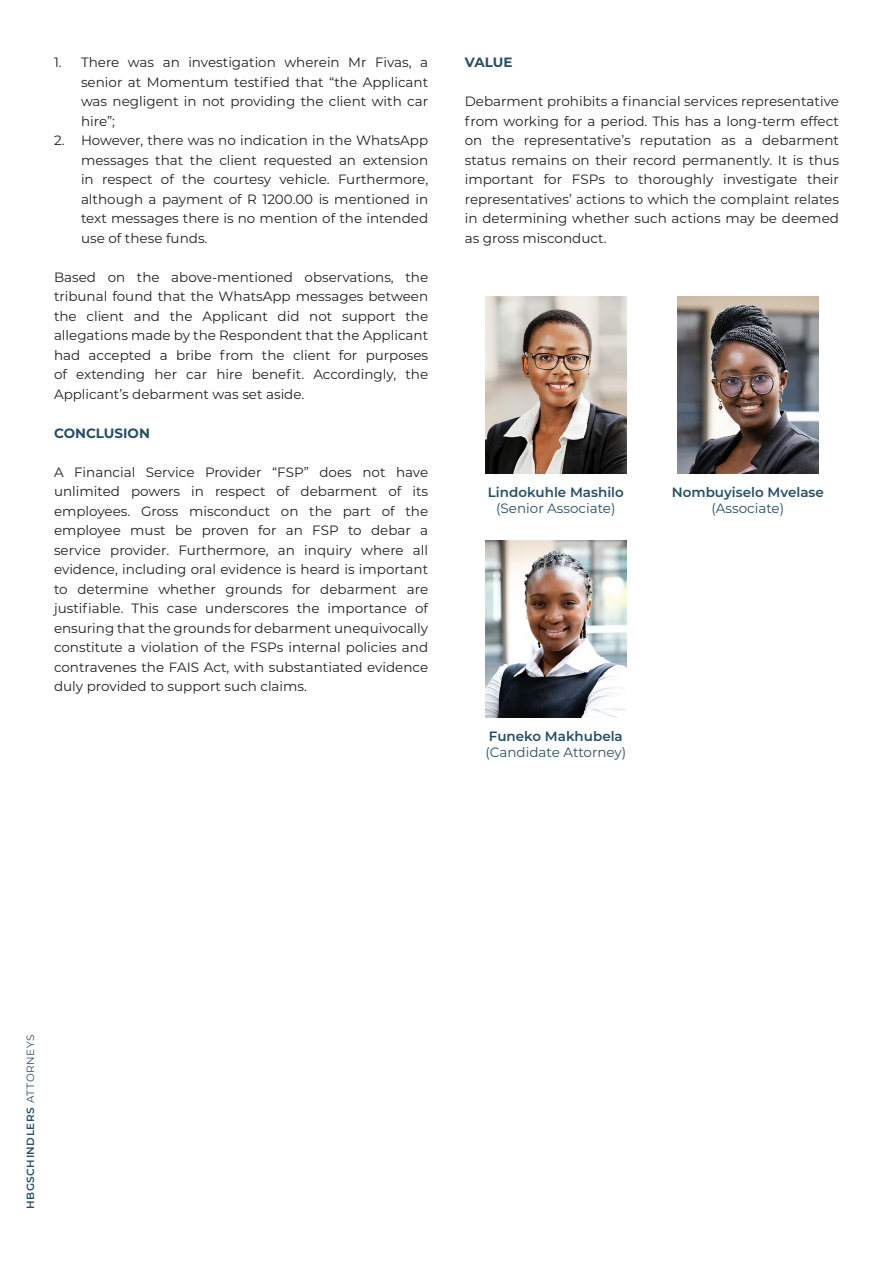
<style>
.page{position:relative;width:893px;height:1263px;background:#fff}
.page>*{position:absolute;margin:0;border:0;box-sizing:border-box;transform-origin:0 0}
.t1{font:13.5px/19.5px "Montserrat";color:#231f20;text-align:justify}
.t2{font:600 13.5px "Montserrat";color:#264f66}
.t3{font:13.5px "Montserrat";color:#264f66}
.t4{font:700 13.5px "Montserrat";color:#264f66}
.t5{font:600 10.5px "Montserrat";letter-spacing:.05em;color:#264f66}
.s1{font-weight:400}
</style>
<div class="page">
<img style="left:485px;top:541px;width:141px;height:176px">
<img style="left:677px;top:296px;width:141px;height:177px">
<img style="left:485px;top:296px;width:141px;height:177px">
<p class="t1" style="left:81px;top:52px;width:349px;text-indent:-27px">1. There was an investigation wherein Mr Fivas, a senior at Momentum testified that “the Applicant was negligent in not providing the client with car hire”;</p>
<p class="t1" style="left:81px;top:130px;width:349px;text-indent:-27px">2. However, there was no indication in the WhatsApp messages that the client requested an extension in respect of the courtesy vehicle. Furthermore, although a payment of R 1200.00 is mentioned in text messages there is no mention of the intended use of these funds.</p>
<p class="t1" style="left:54px;top:267px;width:376px">Based on the above-mentioned observations, the tribunal found that the WhatsApp messages between the client and the Applicant did not support the allegations made by the Respondent that the Applicant had accepted a bribe from the client for purposes of extending her car hire benefit. Accordingly, the Applicant’s debarment was set aside.</p>
<p class="t4" style="left:54px;top:423px;width:97px">CONCLUSION</p>
<p class="t1" style="left:54px;top:462px;width:376px">A Financial Service Provider “FSP” does not have unlimited powers in respect of debarment of its employees. Gross misconduct on the part of the employee must be proven for an FSP to debar a service provider. Furthermore, an inquiry where all evidence, including oral evidence is heard is important to determine whether grounds for debarment are justifiable. This case underscores the importance of ensuring that the grounds for debarment unequivocally constitute a violation of the FSPs internal policies and contravenes the FAIS Act, with substantiated evidence duly provided to support such claims.</p>
<p class="t4" style="left:465px;top:53px;width:49px">VALUE</p>
<p class="t1" style="left:465px;top:91px;width:376px">Debarment prohibits a financial services representative from working for a period. This has a long-term effect on the representative’s reputation as a debarment status remains on their record permanently. It is thus important for FSPs to thoroughly investigate their representatives’ actions to which the complaint relates in determining whether such actions may be deemed as gross misconduct.</p>
<p class="t2" style="left:488px;top:482px;width:137px">Lindokuhle Mashilo</p>
<p class="t3" style="left:496px;top:499px;width:121px">(Senior Associate)</p>
<p class="t2" style="left:672px;top:482px;width:154px">Nombuyiselo Mvelase</p>
<p class="t3" style="left:711px;top:499px;width:74px">(Associate)</p>
<p class="t2" style="left:489px;top:726px;width:135px">Funeko Makhubela</p>
<p class="t3" style="left:485px;top:743px;width:142px">(Candidate Attorney)</p>
<p class="t5" style="left:23px;top:1209px;width:175px;rotate:-90deg">HBGSCHINDLERS <span class="s1">ATTORNEYS</span></p>
</div>
